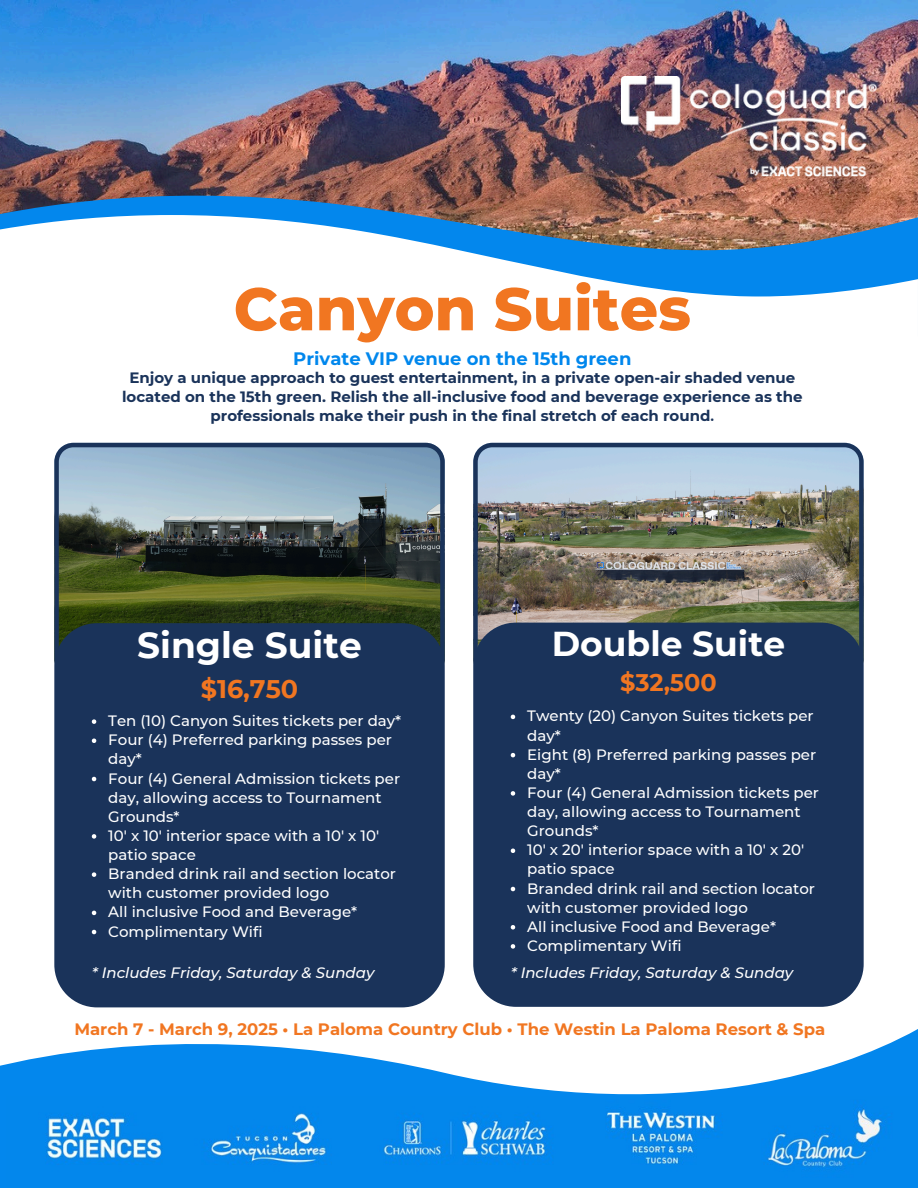
<style>
.page{position:relative;width:918px;height:1188px;background:#fff}
.page>*{position:absolute;margin:0;border:0;box-sizing:border-box;transform-origin:0 0}
.t1{font:800 60px "Montserrat";color:#f17621}
.t2{font:700 36px "Montserrat";color:#fff}
.t3{font:700 34.5px "Montserrat";color:#fff}
.t4{font:700 25.5px "Montserrat";color:#f17621}
.t5{font:700 24px "Montserrat";color:#f17621}
.t6{font:700 18px "Montserrat";color:#0087ed}
.t7{font:700 16.5px "Montserrat";color:#f17621}
.t8{font:500 15px/19.2px "Montserrat";color:#fff}
.t9{font:700 15px/19.2px "Montserrat";color:#1a335a;text-align:center}
.t10{font:italic 500 15px "Montserrat";color:#fff}
.s1{font-weight:600}
</style>
<div class="page">
<img style="left:0;top:0;width:918px;height:196px">
<svg style="left:0;top:1007px;width:918px;height:181px"></svg>
<svg style="left:0;top:196px;width:918px;height:19px;background:#6e6f81"></svg>
<svg style="left:0;top:215px;width:918px;height:228px"></svg>
<svg style="left:54px;top:443px;width:391px;height:180px;background:#5e6f68"></svg>
<img style="left:621px;top:77px;width:256px;height:100px">
<img style="left:7px;top:1096px;width:911px;height:92px">
<div style="left:54px;top:623px;width:391px;height:384px;background:#1a335a"></div>
<img style="left:473px;top:443px;width:391px;height:180px">
<div style="left:473px;top:623px;width:391px;height:384px;background:#1a335a"></div>
<svg style="left:92px;top:719px;width:4px;height:5px"></svg>
<svg style="left:92px;top:739px;width:4px;height:4px"></svg>
<svg style="left:92px;top:777px;width:4px;height:4px"></svg>
<svg style="left:92px;top:834px;width:4px;height:5px"></svg>
<svg style="left:92px;top:872px;width:4px;height:5px"></svg>
<svg style="left:92px;top:911px;width:4px;height:4px"></svg>
<svg style="left:92px;top:930px;width:4px;height:4px"></svg>
<svg style="left:511px;top:715px;width:4px;height:4px"></svg>
<svg style="left:511px;top:753px;width:4px;height:4px"></svg>
<svg style="left:511px;top:791px;width:4px;height:5px"></svg>
<svg style="left:511px;top:849px;width:4px;height:4px"></svg>
<svg style="left:511px;top:887px;width:4px;height:4px"></svg>
<svg style="left:511px;top:925px;width:4px;height:5px"></svg>
<svg style="left:511px;top:944px;width:4px;height:5px"></svg>
<h4 class="t1" style="left:234px;top:272px;width:459px">Canyon Suites</h4>
<h3 class="t9" style="left:122px;top:368px;width:682px">Enjoy a unique approach to guest entertainment, in a private open-air shaded venue located on the 15th green. Relish the all-inclusive food and beverage experience as the professionals make their push in the final stretch of each round<span class="s1">.</span></h3>
<p class="t6" style="left:293px;top:348px;width:340px">Private VIP venue on the 15th green</p>
<p class="t2" style="left:137px;top:623px;width:226px">Single Suite</p>
<p class="t4" style="left:201px;top:673px;width:99px">$16,750</p>
<h2 class="t8" style="left:108px;top:711px;width:294px">Ten (10) Canyon Suites tickets per day*</h2>
<h4 class="t8" style="left:108px;top:730px;width:285px">Four (4) Preferred parking passes per day*</h4>
<p class="t8" style="left:108px;top:769px;width:293px">Four (4) General Admission tickets per day, allowing access to Tournament<br>Grounds*</p>
<p class="t8" style="left:108px;top:826px;width:272px">10′ x 10' interior space with a 10' x 10' patio space</p>
<p class="t8" style="left:108px;top:864px;width:289px">Branded drink rail and section locator with customer provided logo</p>
<p class="t8" style="left:108px;top:902px;width:250px">All inclusive Food and Beverage*</p>
<p class="t8" style="left:108px;top:922px;width:156px">Complimentary Wifi</p>
<h2 class="t3" style="left:552px;top:622px;width:235px">Double Suite</h2>
<h2 class="t5" style="left:620px;top:667px;width:98px">$32,500</h2>
<p class="t8" style="left:527px;top:706px;width:288px">Twenty (20) Canyon Suites tickets per day*</p>
<p class="t8" style="left:527px;top:745px;width:291px">Eight (8) Preferred parking passes per day*</p>
<p class="t8" style="left:527px;top:783px;width:293px">Four (4) General Admission tickets per day, allowing access to Tournament<br>Grounds*</p>
<p class="t8" style="left:527px;top:840px;width:279px">10′ x 20' interior space with a 10' x 20' patio space</p>
<p class="t8" style="left:527px;top:879px;width:289px">Branded drink rail and section locator with customer provided logo</p>
<p class="t8" style="left:527px;top:917px;width:250px">All inclusive Food and Beverage*</p>
<p class="t8" style="left:527px;top:936px;width:156px">Complimentary Wifi</p>
<p class="t10" style="left:92px;top:964px;width:284px">* Includes Friday, Saturday &amp; Sunday</p>
<p class="t10" style="left:511px;top:964px;width:284px">* Includes Friday, Saturday &amp; Sunday</p>
<h4 class="t7" style="left:74px;top:1019px;width:752px">March 7 - March 9, 2025 • La Paloma Country Club • The Westin La Paloma Resort &amp; Spa</h4>
</div>
